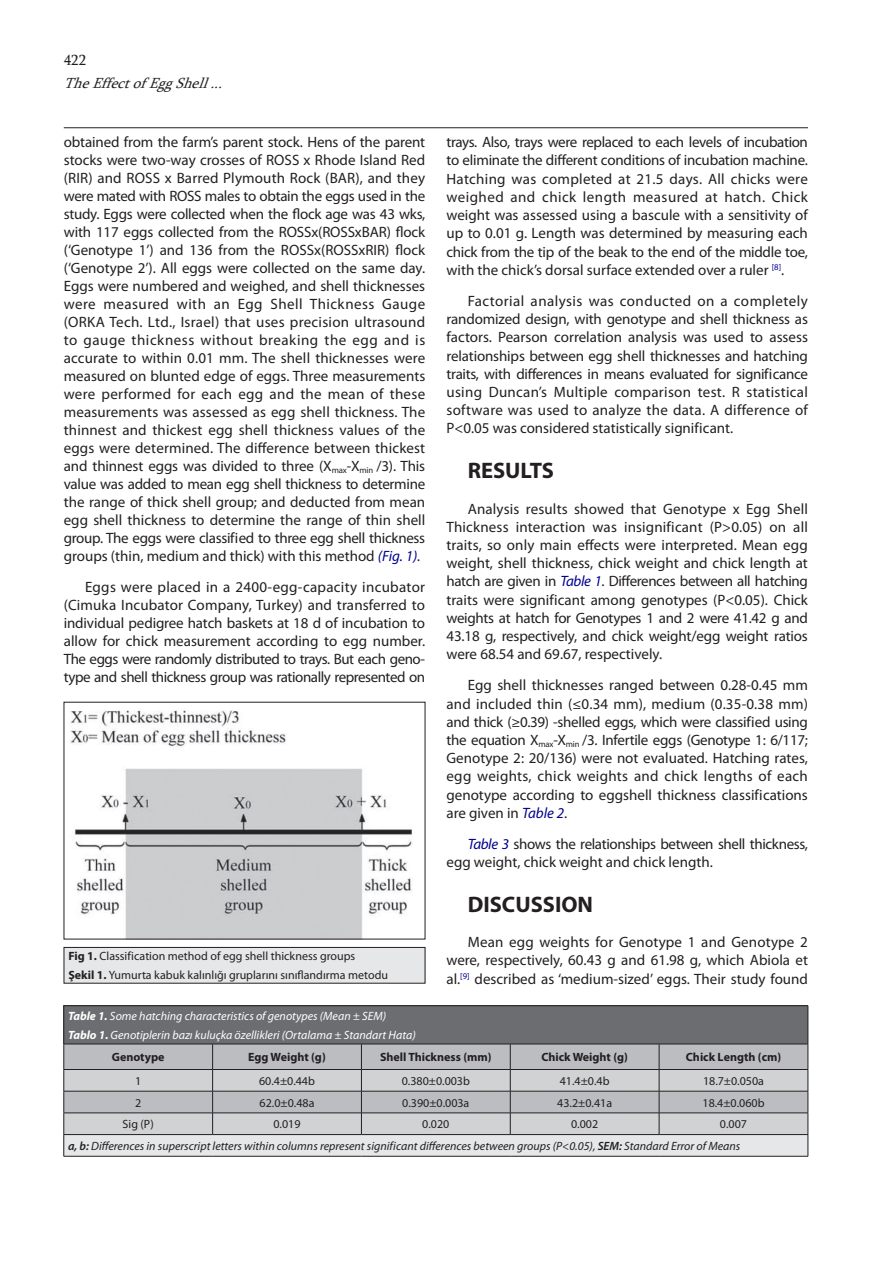
<style>
.page{position:relative;width:893px;height:1263px;background:#fff}
.page>*{position:absolute;margin:0;border:0;box-sizing:border-box;transform-origin:0 0}
.ANA_BASLIK{font:700 22.5px "Myriad Pro";color:#231f20}
.METIN{font:15px/18px "Myriad Pro";color:#231f20;text-align:justify}
.METIN-2{font:15px/18.1px "Myriad Pro";letter-spacing:-.025em;color:#231f20}
.UST_BILGI_SOL{font:italic 15px "Sylfaen";color:#231f20}
.sol_numara{font:15px "Sylfaen";color:#231f20}
.TABLO{font:italic 12px "Myriad Pro";color:#231f20}
.TABLO-2{font:italic 12px "Myriad Pro";color:#fff}
.TABLO-3{font:12px "Myriad Pro";color:#231f20}
.METIN-3{font:12px "Myriad Pro";color:#231f20}
.TABLO-4{font:700 12px "Myriad Pro";color:#231f20}
.s1{font-style:italic;color:#00008f}
.s2{font-style:italic}
.s3{font-weight:700}
.s4{font-weight:600}
</style>
<div class="page">
<hr style="left:64px;top:127px;width:744px;height:1px;background:#231f20">
<img style="left:69px;top:710px;width:344px;height:227px">
<div style="left:64px;top:1006px;width:744px;height:38px;background:#6c6d70"></div>
<hr style="left:64px;top:1005px;width:149px;height:1px;background:#231f20">
<hr style="left:64px;top:1006px;width:1px;height:38px;background:#231f20">
<hr style="left:213px;top:1005px;width:148px;height:1px;background:#231f20">
<hr style="left:361px;top:1005px;width:149px;height:1px;background:#231f20">
<hr style="left:510px;top:1005px;width:149px;height:1px;background:#231f20">
<hr style="left:659px;top:1005px;width:149px;height:1px;background:#231f20">
<hr style="left:808px;top:1006px;width:1px;height:38px;background:#231f20">
<svg style="left:64px;top:1044px;width:745px;height:112px;background:#c4c4c7"></svg>
<hr style="left:64px;top:1156px;width:149px;height:1px;background:#231f20">
<hr style="left:213px;top:1156px;width:148px;height:1px;background:#231f20">
<hr style="left:361px;top:1156px;width:149px;height:1px;background:#231f20">
<hr style="left:510px;top:1156px;width:149px;height:1px;background:#231f20">
<hr style="left:659px;top:1156px;width:149px;height:1px;background:#231f20">
<div style="left:64px;top:947px;width:361px;height:36px;background:#e6e7e9"></div>
<div style="left:64px;top:947px;width:361px;height:36px;border:1px solid #231f20"></div>
<p class="sol_numara" style="left:64px;top:50px;width:24px">422</p>
<p class="UST_BILGI_SOL" style="left:64px;top:73px;width:167px">TheEffectofEggShell...</p>
<p class="METIN" style="left:64px;top:133px;width:363px">obtained from the farm’s parent stock. Hens of the parent stocks were two-way crosses of ROSS x Rhode Island Red (RIR) and ROSS x Barred Plymouth Rock (BAR), and they were mated with ROSS males to obtain the eggs used in the study. Eggs were collected when the flock age was 43 wks, with 117 eggs collected from the ROSSx(ROSSxBAR) flock (‘Genotype 1’) and 136 from the ROSSx(ROSSxRIR) flock (‘Genotype 2’). All eggs were collected on the same day.<br>Eggs were numbered and weighed, and shell thicknesses were measured with an Egg Shell Thickness Gauge (ORKA Tech. Ltd., Israel) that uses precision ultrasound to gauge thickness without breaking the egg and is accurate to within 0.01 mm. The shell thicknesses were measured on blunted edge of eggs. Three measurements were performed for each egg and the mean of these measurements was assessed as egg shell thickness. The thinnest and thickest egg shell thickness values of the eggs were determined. The difference between thickest and thinnest eggs was divided to three (X<sub>max</sub>-X<sub>min</sub> /3). This value was added to mean egg shell thickness to determine the range of thick shell group; and deducted from mean egg shell thickness to determine the range of thin shell group. The eggs were classified to three egg shell thickness groups (thin, medium and thick) with this method <span class="s1">(Fig. 1)</span><span class="s2">.</span></p>
<p class="METIN" style="left:64px;top:578px;width:363px;text-indent:21px">Eggs were placed in a 2400-egg-capacity incubator (Cimuka Incubator Company, Turkey) and transferred to individual pedigree hatch baskets at 18 d of incubation to allow for chick measurement according to egg number.<br>The eggs were randomly distributed to trays. But each geno&shy;type and shell thickness group was rationally represented on</p>
<p class="METIN-3" style="left:68px;top:949px;width:288px"><span class="s3">Fig 1.</span> Classification method of egg shell thickness groups</p>
<p class="METIN-3" style="left:68px;top:968px;width:321px"><span class="s3">Şekil 1.</span> Yumurta kabuk kalınlığı gruplarını sınıflandırma metodu</p>
<p class="METIN" style="left:446px;top:133px;width:363px">trays. Also, trays were replaced to each levels of incubation to eliminate the different conditions of incubation machine.<br>Hatching was completed at 21.5 days. All chicks were weighed and chick length measured at hatch. Chick weight was assessed using a bascule with a sensitivity of up to 0.01 g. Length was determined by measuring each chick from the tip of the beak to the end of the middle toe, with the chick’s dorsal surface extended over a ruler <sup>[8]</sup>.</p>
<p class="METIN" style="left:446px;top:291px;width:363px;text-indent:21px">Factorial analysis was conducted on a completely randomized design, with genotype and shell thickness as factors. Pearson correlation analysis was used to assess relationships between egg shell thicknesses and hatching traits, with differences in means evaluated for significance using Duncan’s Multiple comparison test. R statistical software was used to analyze the data. A difference of P&lt;0.05 was considered statistically significant.</p>
<p class="ANA_BASLIK" style="left:468px;top:456px;width:88px">RESULTS</p>
<p class="METIN" style="left:446px;top:499px;width:363px;text-indent:21px">Analysis results showed that Genotype x Egg Shell Thickness interaction was insignificant (P&gt;0.05) on all traits, so only main effects were interpreted. Mean egg weight, shell thickness, chick weight and chick length at hatch are given in <span class="s1">Table 1</span>. Differences between all hatching traits were significant among genotypes (P&lt;0.05). Chick weights at hatch for Genotypes 1 and 2 were 41.42 g and 43.18 g, respectively, and chick weight/egg weight ratios were 68.54 and 69.67, respectively.</p>
<p class="METIN" style="left:446px;top:676px;width:363px;text-indent:21px">Egg shell thicknesses ranged between 0.28-0.45 mm and included thin (≤0.34 mm), medium (0.35-0.38 mm) and thick (≥0.39) -shelled eggs, which were classified using the equation X<sub>max</sub>-X<sub>min</sub> /3. Infertile eggs (Genotype 1: 6/117; Genotype 2: 20/136) were not evaluated. Hatching rates, egg weights, chick weights and chick lengths of each genotype according to eggshell thickness classifications are given in <span class="s1">Table 2</span>.</p>
<p class="METIN-2" style="left:446px;top:834px;width:363px;text-indent:21px"><span class="s1">Table 3</span> shows the relationships between shell thickness, egg weight, chick weight and chick length.</p>
<p class="ANA_BASLIK" style="left:468px;top:889px;width:127px">DISCUSSION</p>
<p class="METIN" style="left:446px;top:933px;width:363px;text-indent:21px">Mean egg weights for Genotype 1 and Genotype 2 were, respectively, 60.43 g and 61.98 g, which Abiola et al.<sup>[9]</sup> described as ‘medium-sized’ eggs. Their study found</p>
<p class="TABLO-2" style="left:68px;top:1008px;width:320px"><span class="s3">Table 1.</span> Some hatching characteristics of genotypes (Mean ± SEM)</p>
<p class="TABLO-2" style="left:68px;top:1027px;width:349px"><span class="s3">Tablo 1.</span> Genotiplerin bazı kuluçka özellikleri (Ortalama ± Standart Hata)</p>
<p class="TABLO-4" style="left:112px;top:1049px;width:54px">Genotype</p>
<p class="TABLO-4" style="left:248px;top:1049px;width:79px">Egg Weight (g)</p>
<p class="TABLO-4" style="left:380px;top:1049px;width:113px">Shell Thickness (mm)</p>
<p class="TABLO-4" style="left:541px;top:1049px;width:88px">Chick Weight (g)</p>
<p class="TABLO-4" style="left:686px;top:1049px;width:97px">Chick Length (cm)</p>
<p class="TABLO-3" style="left:135px;top:1073px;width:8px">1</p>
<p class="TABLO-3" style="left:259px;top:1073px;width:57px">60.4±0.44b</p>
<p class="TABLO-3" style="left:402px;top:1073px;width:70px">0.380±0.003b</p>
<p class="TABLO-3" style="left:560px;top:1073px;width:51px">41.4±0.4b</p>
<p class="TABLO-3" style="left:703px;top:1073px;width:62px">18.7±0.050a</p>
<p class="TABLO-3" style="left:135px;top:1095px;width:8px">2</p>
<p class="TABLO-3" style="left:260px;top:1095px;width:56px">62.0±0.48a</p>
<p class="TABLO-3" style="left:402px;top:1095px;width:69px">0.390±0.003a</p>
<p class="TABLO-3" style="left:557px;top:1095px;width:56px">43.2±0.41a</p>
<p class="TABLO-3" style="left:702px;top:1095px;width:64px">18.4±0.060b</p>
<p class="TABLO-3" style="left:123px;top:1117px;width:33px">Sig (P)</p>
<p class="TABLO-3" style="left:273px;top:1117px;width:29px">0.019</p>
<p class="TABLO-3" style="left:422px;top:1117px;width:29px">0.020</p>
<p class="TABLO-3" style="left:571px;top:1117px;width:29px">0.002</p>
<p class="TABLO-3" style="left:720px;top:1117px;width:29px">0.007</p>
<p class="TABLO" style="left:68px;top:1138px;width:674px"><span class="s4">a, b:</span> Differences in superscript letters within columns represent significant differences between groups (P&lt;0.05), <span class="s4">SEM:</span> Standard Error of Means</p>
</div>
